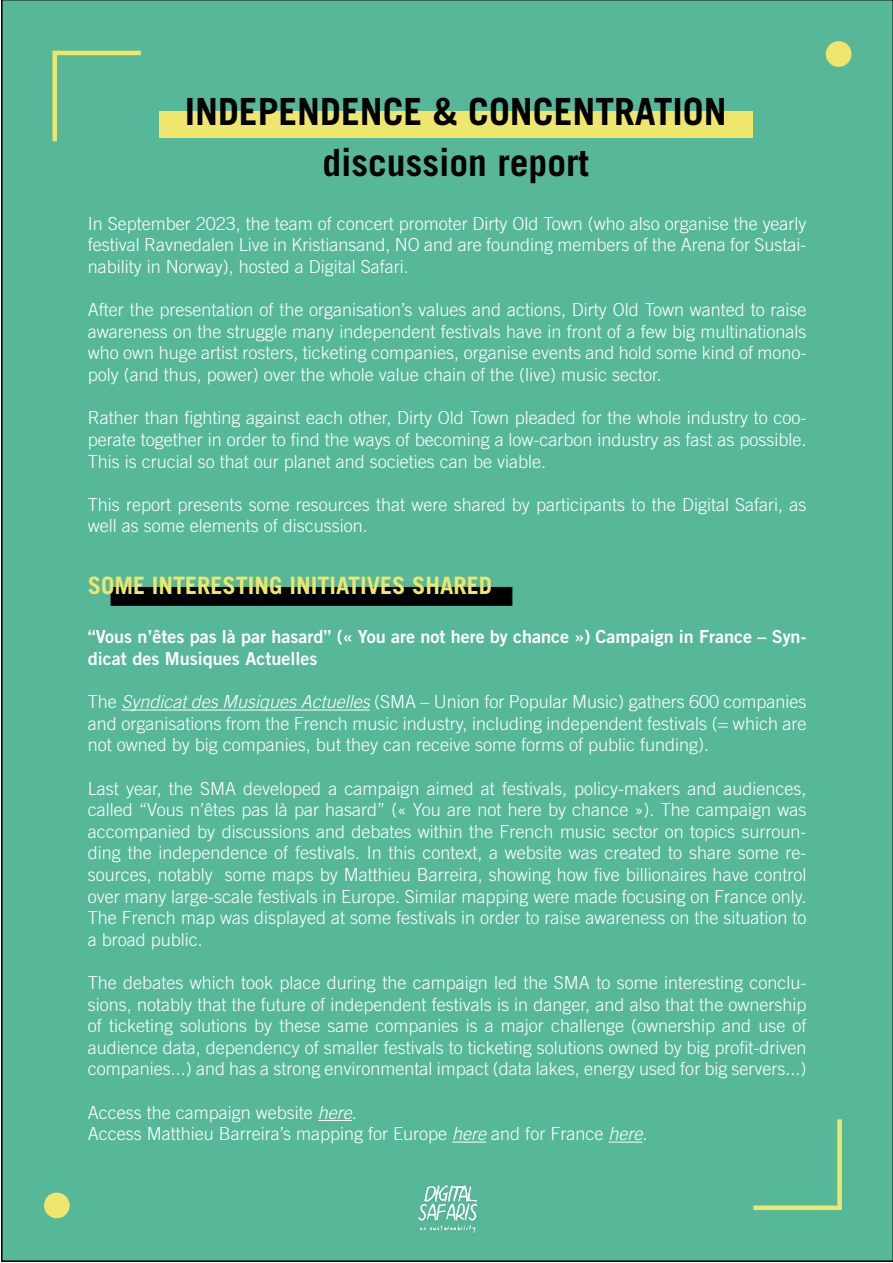
<style>
.page{position:relative;width:893px;height:1263px;background:#fff}
.page>*{position:absolute;margin:0;border:0;box-sizing:border-box;transform-origin:0 0}
.t1{font:700 37.5px/51px "Trade Gothic LT Std";color:#000;text-align:center}
.t2{font:700 24px "Trade Gothic LT Std";color:#efe66d}
.t3{font:300 18px/21.6px "Trade Gothic LT Std";color:#fff;text-align:justify}
.t4{font:18px/21.6px "Trade Gothic LT Std Bd 2";color:#fff}
.s1{font-style:italic}
</style>
<div class="page">
<div style="left:1px;top:0;width:892px;height:1262px;background:#56b899"></div>
<div style="left:52px;top:53px;width:5px;height:88px;background:#efe66d"></div>
<hr style="left:52px;top:51px;width:89px;height:4px;background:#efe66d">
<div style="left:837px;top:1119px;width:5px;height:89px;background:#efe66d"></div>
<div style="left:753px;top:1205px;width:89px;height:5px;background:#efe66d"></div>
<div style="left:826px;top:41px;width:25px;height:26px;background:#efe66d;border-radius:50%"></div>
<div style="left:44px;top:1192px;width:26px;height:26px;background:#efe66d;border-radius:50%"></div>
<div style="left:159px;top:111px;width:594px;height:26px;background:#efe66d"></div>
<hr style="left:121px;top:710px;width:249px;height:1px;background:#fff">
<hr style="left:318px;top:1120px;width:34px;height:1px;background:#fff">
<hr style="left:452px;top:1142px;width:34px;height:1px;background:#fff">
<hr style="left:608px;top:1142px;width:34px;height:1px;background:#fff">
<div style="left:111px;top:588px;width:401px;height:17px;background:#000"></div>
<div style="left:111px;top:587px;width:401px;height:19px;border:2px solid #000"></div>
<img style="left:407px;top:1170px;width:81px;height:80px">
<h1 class="t1" style="left:185px;top:85px;width:543px">INDEPENDENCE &amp; CONCENTRATION discussion report</h1>
<p class="t3" style="left:88px;top:212px;width:720px">In September 2023, the team of concert promoter Dirty Old Town (who also organise the yearly festival Ravnedalen Live in Kristiansand, NO and are founding members of the Arena for Sustai&shy;nability in Norway), hosted a Digital Safari.</p>
<p class="t3" style="left:88px;top:299px;width:720px">After the presentation of the organisation’s values and actions, Dirty Old Town wanted to raise awareness on the struggle many independent festivals have in front of a few big multinationals who own huge artist rosters, ticketing companies, organise events and hold some kind of mono&shy;poly (and thus, power) over the whole value chain of the (live) music sector.</p>
<p class="t3" style="left:88px;top:407px;width:720px">Rather than fighting against each other, Dirty Old Town pleaded for the whole industry to coo&shy;perate together in order to find the ways of becoming a low-carbon industry as fast as possible.<br>This is crucial so that our planet and societies can be viable.</p>
<p class="t3" style="left:88px;top:493px;width:720px">This report presents some resources that were shared by participants to the Digital Safari, as well as some elements of discussion.</p>
<h2 class="t2" style="left:88px;top:570px;width:406px">SOME INTERESTING INITIATIVES SHARED</h2>
<p class="t4" style="left:88px;top:626px;width:720px">“Vous n’êtes pas là par hasard” (« You are not here by chance ») Campaign in France – Syn&shy;dicat des Musiques Actuelles</p>
<p class="t3" style="left:88px;top:691px;width:720px">The <span class="s1">Syndicat des Musiques Actuelles</span> (SMA – Union for Popular Music) gathers 600 companies and organisations from the French music industry, including independent festivals (= which are not owned by big companies, but they can receive some forms of public funding).</p>
<p class="t3" style="left:88px;top:777px;width:720px">Last year, the SMA developed a campaign aimed at festivals, policy-makers and audiences, called “Vous n’êtes pas là par hasard” (« You are not here by chance »). The campaign was accompanied by discussions and debates within the French music sector on topics surroun&shy;ding the independence of festivals. In this context, a website was created to share some re&shy;sources, notably some maps by Matthieu Barreira, showing how five billionaires have control over many large-scale festivals in Europe. Similar mapping were made focusing on France only.<br>The French map was displayed at some festivals in order to raise awareness on the situation to a broad public.</p>
<p class="t3" style="left:88px;top:972px;width:720px">The debates which took place during the campaign led the SMA to some interesting conclu&shy;sions, notably that the future of independent festivals is in danger, and also that the ownership of ticketing solutions by these same companies is a major challenge (ownership and use of audience data, dependency of smaller festivals to ticketing solutions owned by big profit-driven companies...) and has a strong environmental impact (data lakes, energy used for big servers...)</p>
<p class="t3" style="left:88px;top:1101px;width:561px">Access the campaign website <span class="s1">here</span>.<br>Access Matthieu Barreira’s mapping for Europe <span class="s1">here</span> and for France <span class="s1">here</span>.</p>
</div>
